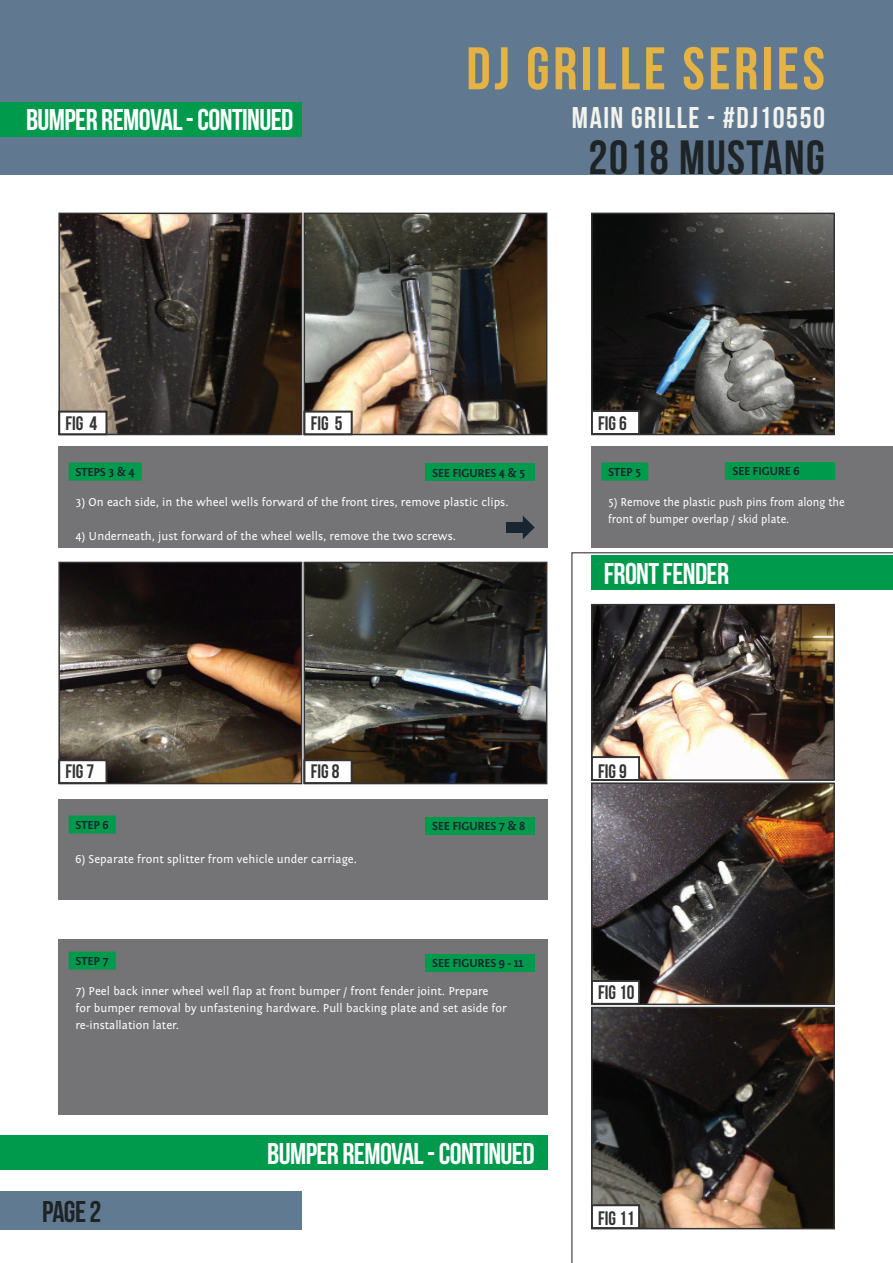
<style>
.page{position:relative;width:893px;height:1263px;background:#fff}
.page>*{position:absolute;margin:0;border:0;box-sizing:border-box;transform-origin:0 0}
.t1{font:60px "Bebas Neue";letter-spacing:.06em;color:#e5b244}
.t2{font:48px "Bebas Neue";letter-spacing:.03em;color:#1e2326}
.t3{font:30px "Bebas Neue";letter-spacing:-.02em;color:#fff}
.t4{font:30px "Bebas Neue";letter-spacing:.05em;color:#f3f3ed}
.t5{font:30px "Bebas Neue";color:#1e2326}
.t6{font:19.5px "Bebas Neue";color:#323332}
.t7{font:12px/17px "Fontin Sans";color:#fff}
.t8{font:700 12px "Fontin Sans";letter-spacing:-.02em;color:#182631}
.t9{font:12px/17px "Fontin Sans";color:#fff;scale:.95 1}
</style>
<div class="page">
<div style="left:0;top:1191px;width:301px;height:39px;background:#607a91"></div>
<img style="left:61px;top:216px;width:238px;height:216px">
<div style="left:58px;top:213px;width:244px;height:222px;border:2px solid #323332"></div>
<div style="left:59px;top:411px;width:48px;height:24px;background:#fff"></div>
<div style="left:58px;top:411px;width:49px;height:24px;border:2px solid #323332"></div>
<img style="left:307px;top:216px;width:237px;height:216px">
<div style="left:304px;top:213px;width:243px;height:222px;border:2px solid #323332"></div>
<div style="left:304px;top:411px;width:48px;height:24px;background:#fff"></div>
<div style="left:304px;top:411px;width:48px;height:24px;border:2px solid #323332"></div>
<img style="left:594px;top:216px;width:238px;height:216px">
<div style="left:591px;top:213px;width:244px;height:222px;border:2px solid #323332"></div>
<div style="left:591px;top:410px;width:49px;height:25px;background:#fff"></div>
<div style="left:591px;top:410px;width:49px;height:25px;border:2px solid #323332"></div>
<img style="left:61px;top:565px;width:238px;height:216px">
<div style="left:58px;top:562px;width:244px;height:222px;border:2px solid #323332"></div>
<div style="left:59px;top:759px;width:48px;height:25px;background:#fff"></div>
<div style="left:58px;top:759px;width:49px;height:25px;border:2px solid #323332"></div>
<img style="left:307px;top:565px;width:237px;height:216px">
<div style="left:304px;top:562px;width:243px;height:222px;border:2px solid #323332"></div>
<div style="left:304px;top:759px;width:48px;height:25px;background:#fff"></div>
<div style="left:304px;top:759px;width:48px;height:25px;border:2px solid #323332"></div>
<div style="left:58px;top:446px;width:489px;height:102px;background:#747375"></div>
<div style="left:591px;top:446px;width:302px;height:102px;background:#747375"></div>
<div style="left:58px;top:799px;width:489px;height:101px;background:#747375"></div>
<div style="left:58px;top:939px;width:489px;height:175px;background:#747375"></div>
<div style="left:69px;top:463px;width:73px;height:18px;background:#009a4d"></div>
<div style="left:601px;top:463px;width:47px;height:18px;background:#009a4d"></div>
<div style="left:69px;top:815px;width:47px;height:18px;background:#009a4d"></div>
<div style="left:69px;top:952px;width:47px;height:18px;background:#009a4d"></div>
<div style="left:425px;top:463px;width:110px;height:18px;background:#009a4d"></div>
<div style="left:726px;top:462px;width:109px;height:18px;background:#009a4d"></div>
<div style="left:425px;top:817px;width:110px;height:18px;background:#009a4d"></div>
<div style="left:425px;top:953px;width:110px;height:18px;background:#009a4d"></div>
<div style="left:0;top:0;width:893px;height:174px;background:#607991"></div>
<div style="left:0;top:102px;width:302px;height:34px;background:#009a4d"></div>
<div style="left:0;top:1136px;width:547px;height:34px;background:#009a4d"></div>
<img style="left:571px;top:552px;width:322px;height:711px">
<svg style="left:523px;top:516px;width:12px;height:23px"></svg>
<div style="left:506px;top:522px;width:17px;height:10px;background:#182631"></div>
<h3 class="t3" style="left:26px;top:103px;width:269px">BUMPER REMOVAL - CONTINUED</h3>
<h1 class="t1" style="left:466px;top:36px;width:360px">DJ GRILLE SERIES</h1>
<h3 class="t4" style="left:572px;top:101px;width:254px">MAIN GRILLE - #DJ10550</h3>
<h2 class="t2" style="left:589px;top:131px;width:238px">2018 MUSTANG</h2>
<h3 class="t6" style="left:66px;top:412px;width:33px">FIG 4</h3>
<h3 class="t6" style="left:311px;top:412px;width:33px">FIG 5</h3>
<h3 class="t6" style="left:598px;top:412px;width:30px">FIG 6</h3>
<p class="t8" style="left:432px;top:466px;width:95px">SEE FIGURES 4 &amp; 5</p>
<p class="t8" style="left:732px;top:464px;width:69px">SEE FIGURE 6</p>
<p class="t8" style="left:75px;top:466px;width:61px">STEPS 3 &amp; 4</p>
<p class="t7" style="left:75px;top:494px;width:435px">3) On each side, in the wheel wells forward of the front tires, remove plastic clips.</p>
<p class="t7" style="left:75px;top:528px;width:382px">4) Underneath, just forward of the wheel wells, remove the two screws.</p>
<p class="t8" style="left:608px;top:466px;width:35px">STEP 5</p>
<p class="t9" style="left:608px;top:494px;width:251px">5) Remove the plastic push pins from along the front of bumper overlap / skid plate.</p>
<h3 class="t3" style="left:604px;top:557px;width:127px">FRONT FENDER</h3>
<h3 class="t6" style="left:66px;top:761px;width:30px">FIG 7</h3>
<h3 class="t6" style="left:311px;top:761px;width:30px">FIG 8</h3>
<h3 class="t6" style="left:598px;top:761px;width:30px">FIG 9</h3>
<p class="t8" style="left:75px;top:819px;width:35px">STEP 6</p>
<p class="t7" style="left:75px;top:851px;width:283px">6) Separate front splitter from vehicle under carriage.</p>
<p class="t8" style="left:432px;top:819px;width:95px">SEE FIGURES 7 &amp; 8</p>
<p class="t8" style="left:75px;top:955px;width:35px">STEP 7</p>
<p class="t7" style="left:75px;top:983px;width:433px">7) Peel back inner wheel well flap at front bumper / front fender joint. Prepare<br>for bumper removal by unfastening hardware. Pull backing plate and set aside for re-installation later.</p>
<p class="t8" style="left:432px;top:956px;width:93px">SEE FIGURES 9 - 11</p>
<h3 class="t5" style="left:42px;top:1195px;width:61px">PAGE 2</h3>
<h3 class="t3" style="left:267px;top:1137px;width:269px">BUMPER REMOVAL - CONTINUED</h3>
<h3 class="t6" style="left:598px;top:982px;width:38px">FIG 10</h3>
<h3 class="t6" style="left:598px;top:1207px;width:38px">FIG 11</h3>
</div>
